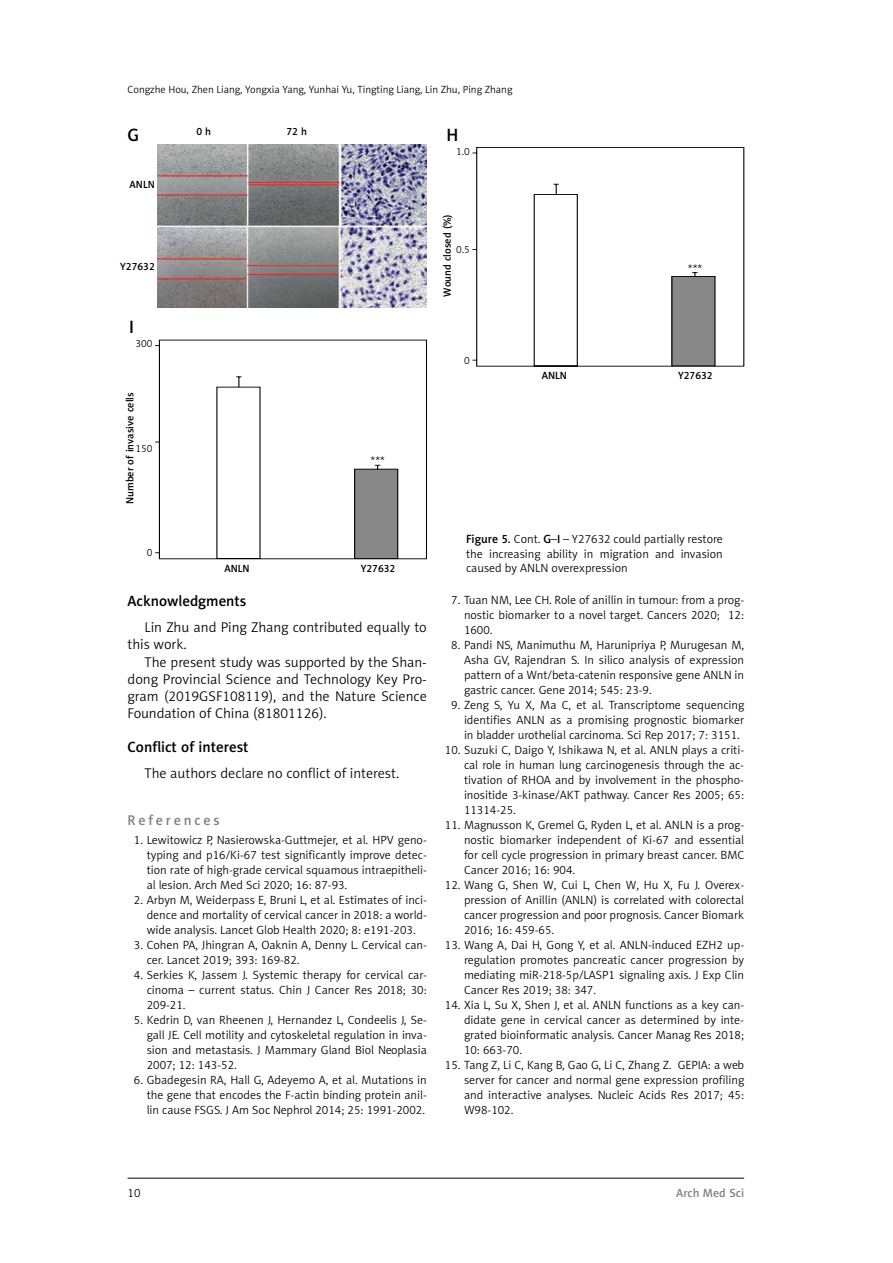
<style>
.page{position:relative;width:893px;height:1263px;background:#fff}
.page>*{position:absolute;margin:0;border:0;box-sizing:border-box;transform-origin:0 0}
.t1{font:18px "Naomi Sans EFN Medium";color:#000}
.t2{font:15px "Naomi Sans EFN Medium";color:#000}
.t3{font:14.25px/17.2px "Naomi Sans EFN Light";color:#000}
.t4{font:14.25px "Naomi Sans EFN Medium";letter-spacing:.195em;color:#808285}
.t5{font:12px/15px "Naomi Sans EFN Light";color:#000;text-align:justify}
.t6{font:12px "Naomi Sans EFN Medium";color:#808285}
.t7{font:10.5px "Naomi Sans EFN Light";color:#000}
.t8{font:10.5px "Naomi Sans EFN Medium";color:#000}
.s1{font-family:"Naomi Sans EFN Medium"}
</style>
<div class="page">
<hr style="left:128px;top:1178px;width:616px;height:1px;background:#000">
<svg style="left:472px;top:147px;width:272px;height:219px"></svg>
<svg style="left:553px;top:184px;width:163px;height:182px"></svg>
<svg style="left:155px;top:340px;width:272px;height:219px"></svg>
<svg style="left:236px;top:376px;width:162px;height:183px"></svg>
<img style="left:157px;top:144px;width:270px;height:163px">
<p class="t7" style="left:128px;top:83px;width:386px">Congzhe Hou, Zhen Liang, Yongxia Yang, Yunhai Yu, Tingting Liang, Lin Zhu, Ping Zhang</p>
<p class="t8" style="left:196px;top:125px;width:16px">0 h</p>
<p class="t8" style="left:286px;top:125px;width:22px">72 h</p>
<h1 class="t1" style="left:128px;top:124px;width:13px">G</h1>
<h1 class="t1" style="left:446px;top:124px;width:13px">H</h1>
<p class="t8" style="left:130px;top:178px;width:27px">ANLN</p>
<p class="t8" style="left:120px;top:260px;width:36px">Y27632</p>
<h1 class="t1" style="left:129px;top:317px;width:6px">I</h1>
<p class="t7" style="left:136px;top:338px;width:19px">300</p>
<p class="t8" style="left:124px;top:504px;width:113px;rotate:-90deg">Number of invasive cells</p>
<p class="t7" style="left:136px;top:442px;width:19px">150</p>
<p class="t7" style="left:147px;top:547px;width:7px">0</p>
<p class="t5" style="left:371px;top:454px;width:16px">***</p>
<p class="t8" style="left:224px;top:562px;width:27px">ANLN</p>
<p class="t8" style="left:361px;top:562px;width:36px">Y27632</p>
<p class="t2" style="left:128px;top:592px;width:120px">Acknowledgments</p>
<p class="t3" style="left:128px;top:619px;width:301px;text-indent:17px">Lin Zhu and Ping Zhang contributed equally to this work.</p>
<p class="t3" style="left:128px;top:653px;width:301px;text-align:justify;text-indent:17px">The present study was supported by the Shan&shy;dong Provincial Science and Technology Key Pro&shy;gram (2019GSF108119), and the Nature Science Foundation of China (81801126).</p>
<p class="t2" style="left:128px;top:738px;width:123px">Conflict of interest</p>
<p class="t3" style="left:145px;top:764px;width:256px">The authors declare no conflict of interest.</p>
<p class="t4" style="left:128px;top:811px;width:94px">References</p>
<p class="t5" style="left:147px;top:832px;width:282px;text-indent:-13px">1. Lewitowicz P, Nasierowska-Guttmejer, et al. HPV geno&shy;typing and p16/Ki-67 test significantly improve detec&shy;tion rate of high-grade cervical squamous intraepitheli&shy;al lesion. Arch Med Sci 2020; 16: 87-93.</p>
<p class="t5" style="left:147px;top:892px;width:282px;text-indent:-13px">2. Arbyn M, Weiderpass E, Bruni L, et al. Estimates of inci&shy;dence and mortality of cervical cancer in 2018: a world&shy;wide analysis. Lancet Glob Health 2020; 8: e191-203.</p>
<p class="t5" style="left:147px;top:937px;width:282px;text-indent:-13px">3. Cohen PA, Jhingran A, Oaknin A, Denny L. Cervical can&shy;cer. Lancet 2019; 393: 169-82.</p>
<p class="t5" style="left:147px;top:967px;width:282px;text-indent:-13px">4. Serkies K, Jassem J. Systemic therapy for cervical car&shy;cinoma – current status. Chin J Cancer Res 2018; 30:<br>209-21.</p>
<p class="t5" style="left:147px;top:1012px;width:282px;text-indent:-13px">5. Kedrin D, van Rheenen J, Hernandez L, Condeelis J, Se&shy;gall JE. Cell motility and cytoskeletal regulation in inva&shy;sion and metastasis. J Mammary Gland Biol Neoplasia 2007; 12: 143-52.</p>
<p class="t5" style="left:147px;top:1072px;width:282px;text-indent:-13px">6. Gbadegesin RA, Hall G, Adeyemo A, et al. Mutations in the gene that encodes the F-actin binding protein anil&shy;lin cause FSGS. J Am Soc Nephrol 2014; 25: 1991-2002.</p>
<p class="t7" style="left:456px;top:145px;width:15px">1.0</p>
<p class="t8" style="left:441px;top:297px;width:84px;rotate:-90deg">Wound closed (%)</p>
<p class="t7" style="left:456px;top:244px;width:15px">0.5</p>
<p class="t7" style="left:464px;top:354px;width:7px">0</p>
<p class="t5" style="left:688px;top:261px;width:16px">***</p>
<p class="t8" style="left:542px;top:370px;width:27px">ANLN</p>
<p class="t8" style="left:678px;top:370px;width:36px">Y27632</p>
<p class="t5" style="left:466px;top:532px;width:258px;line-height:14.4px"><span class="s1">Figure 5.</span> Cont. <span class="s1">G</span>–<span class="s1">I</span> – Y27632 could partially restore the increasing ability in migration and invasion caused by ANLN overexpression</p>
<p class="t5" style="left:464px;top:592px;width:282px;text-indent:-13px">7. Tuan NM, Lee CH. Role of anillin in tumour: from a prog&shy;nostic biomarker to a novel target. Cancers 2020; 12:<br>1600.</p>
<p class="t5" style="left:464px;top:637px;width:282px;text-indent:-13px">8. Pandi NS, Manimuthu M, Harunipriya P, Murugesan M, Asha GV, Rajendran S. In silico analysis of expression pattern of a Wnt/beta-catenin responsive gene ANLN in gastric cancer. Gene 2014; 545: 23-9.</p>
<p class="t5" style="left:464px;top:697px;width:282px;text-indent:-13px">9. Zeng S, Yu X, Ma C, et al. Transcriptome sequencing identifies ANLN as a promising prognostic biomarker in bladder urothelial carcinoma. Sci Rep 2017; 7: 3151.</p>
<p class="t5" style="left:464px;top:742px;width:282px;text-indent:-19px">10. Suzuki C, Daigo Y, Ishikawa N, et al. ANLN plays a criti&shy;cal role in human lung carcinogenesis through the ac&shy;tivation of RHOA and by involvement in the phospho&shy;inositide 3-kinase/AKT pathway. Cancer Res 2005; 65:<br>11314-25.</p>
<p class="t5" style="left:464px;top:817px;width:282px;text-indent:-19px">11. Magnusson K, Gremel G, Ryden L, et al. ANLN is a prog&shy;nostic biomarker independent of Ki-67 and essential for cell cycle progression in primary breast cancer. BMC Cancer 2016; 16: 904.</p>
<p class="t5" style="left:464px;top:877px;width:282px;text-indent:-19px">12. Wang G, Shen W, Cui L, Chen W, Hu X, Fu J. Overex&shy;pression of Anillin (ANLN) is correlated with colorectal cancer progression and poor prognosis. Cancer Biomark 2016; 16: 459-65.</p>
<p class="t5" style="left:464px;top:937px;width:282px;text-indent:-19px">13. Wang A, Dai H, Gong Y, et al. ANLN-induced EZH2 up&shy;regulation promotes pancreatic cancer progression by mediating miR-218-5p/LASP1 signaling axis. J Exp Clin Cancer Res 2019; 38: 347.</p>
<p class="t5" style="left:464px;top:997px;width:282px;text-indent:-19px">14. Xia L, Su X, Shen J, et al. ANLN functions as a key can&shy;didate gene in cervical cancer as determined by inte&shy;grated bioinformatic analysis. Cancer Manag Res 2018; 10: 663-70.</p>
<p class="t5" style="left:464px;top:1057px;width:282px;text-indent:-19px">15. Tang Z, Li C, Kang B, Gao G, Li C, Zhang Z. GEPIA: a web server for cancer and normal gene expression profiling and interactive analyses. Nucleic Acids Res 2017; 45:<br>W98-102.</p>
<p class="t5" style="left:128px;top:1186px;width:14px">10</p>
<p class="t6" style="left:676px;top:1186px;width:69px">Arch Med Sci</p>
</div>
